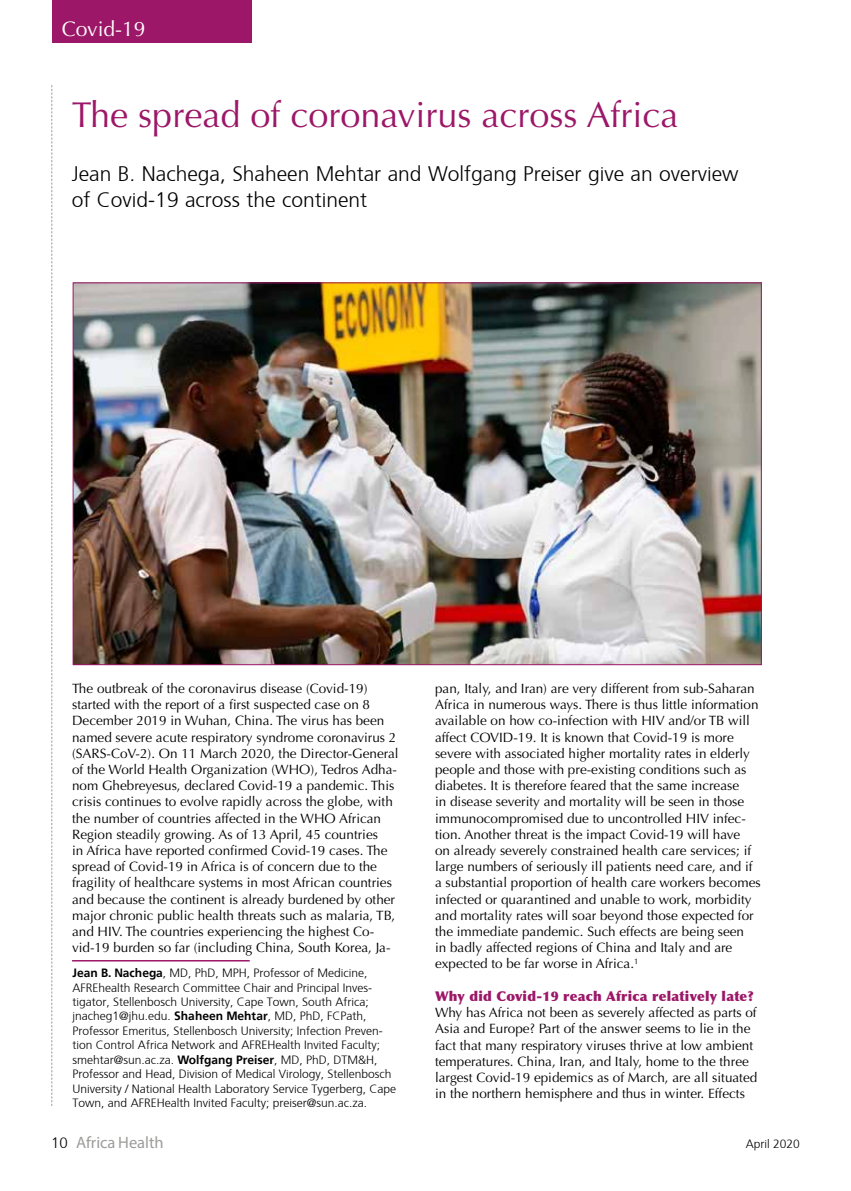
<style>
.page{position:relative;width:851px;height:1191px;background:#fff}
.page>*{position:absolute;margin:0;border:0;box-sizing:border-box;transform-origin:0 0}
.t1{font:36px "Optima";color:#9c1767}
.t2{font:300 21px/25.2px "Frutiger";color:#000}
.t3{font:21px "Optima";color:#fff}
.t4{font:16.5px "Myriad Pro";color:#9d9d9c}
.t5{font:13.5px/16.2px "Optima";color:#000}
.t6{font:900 13.5px "Optima";letter-spacing:.02em;color:#9c1767}
.t7{font:300 12px/14.4px "Frutiger";color:#000}
.s1{font-weight:700}
.s2{font-family:"Frutiger";font-weight:300;font-size:15px;color:#000}
</style>
<div class="page">
<hr style="left:72px;top:960px;width:178px;height:1px;background:#9c1767">
<svg style="left:51px;top:85px;width:1px;height:1021px"></svg>
<div style="left:52px;top:0;width:200px;height:42px;background:#9c1767"></div>
<img style="left:75px;top:284px;width:684px;height:379px">
<h2 class="t3" style="left:62px;top:17px;width:85px">Covid-19</h2>
<h2 class="t3" style="left:80px;top:17px;width:67px">Feature</h2>
<h1 class="t1" style="left:72px;top:94px;width:608px">The spread of coronavirus across Africa</h1>
<h2 class="t2" style="left:72px;top:163px;width:668px">Jean B. Nachega, Shaheen Mehtar and Wolfgang Preiser give an overview of Covid-19 across the continent</h2>
<p class="t5" style="left:72px;top:680px;width:328px">The outbreak of the coronavirus disease (Covid-19) started with the report of a first suspected case on 8<br>December 2019 in Wuhan, China. The virus has been named severe acute respiratory syndrome coronavirus 2 (SARS-CoV-2). On 11 March 2020, the Director-General of the World Health Organization (WHO), Tedros Adha&shy;nom Ghebreyesus, declared Covid-19 a pandemic. This crisis continues to evolve rapidly across the globe, with the number of countries affected in the WHO African Region steadily growing. As of 13 April, 45 countries<br>in Africa have reported confirmed Covid-19 cases. The spread of Covid-19 in Africa is of concern due to the fragility of healthcare systems in most African countries and because the continent is already burdened by other major chronic public health threats such as malaria, TB, and HIV. The countries experiencing the highest Co&shy;vid-19 burden so far (including China, South Korea, Ja-</p>
<p class="t5" style="left:435px;top:680px;width:327px">pan, Italy, and Iran) are very different from sub-Saharan Africa in numerous ways. There is thus little information available on how co-infection with HIV and/or TB will affect COVID-19. It is known that Covid-19 is more severe with associated higher mortality rates in elderly people and those with pre-existing conditions such as diabetes. It is therefore feared that the same increase<br>in disease severity and mortality will be seen in those immunocompromised due to uncontrolled HIV infec&shy;tion. Another threat is the impact Covid-19 will have<br>on already severely constrained health care services; if large numbers of seriously ill patients need care, and if a substantial proportion of health care workers becomes infected or quarantined and unable to work, morbidity and mortality rates will soar beyond those expected for the immediate pandemic. Such effects are being seen<br>in badly affected regions of China and Italy and are expected to be far worse in Africa.<sup>1</sup></p>
<p class="t6" style="left:435px;top:988px;width:320px">Why did Covid-19 reach Africa relatively late?</p>
<p class="t5" style="left:435px;top:1004px;width:324px">Why has Africa not been as severely affected as parts of Asia and Europe? Part of the answer seems to lie in the fact that many respiratory viruses thrive at low ambient temperatures. China, Iran, and Italy, home to the three largest Covid-19 epidemics as of March, are all situated in the northern hemisphere and thus in winter. Effects</p>
<p class="t7" style="left:73px;top:966px;width:325px"><span class="s1">Jean B. Nachega</span>, MD, PhD, MPH, Professor of Medicine, AFREhealth Research Committee Chair and Principal Inves&shy;tigator, Stellenbosch University, Cape Town, South Africa; jnacheg1@jhu.edu. <span class="s1">Shaheen Mehtar</span>, MD, PhD, FCPath, Professor Emeritus, Stellenbosch University; Infection Preven&shy;tion Control Africa Network and AFREHealth Invited Faculty; smehtar@sun.ac.za. <span class="s1">Wolfgang Preiser</span>, MD, PhD, DTM&amp;H, Professor and Head, Division of Medical Virology, Stellenbosch University / National Health Laboratory Service Tygerberg, Cape Town, and AFREHealth Invited Faculty; preiser@sun.ac.za.</p>
<p class="t4" style="left:51px;top:1132px;width:114px"><span class="s2">10</span> Africa Health</p>
<p class="t7" style="left:745px;top:1137px;width:56px">April 2020</p>
</div>
